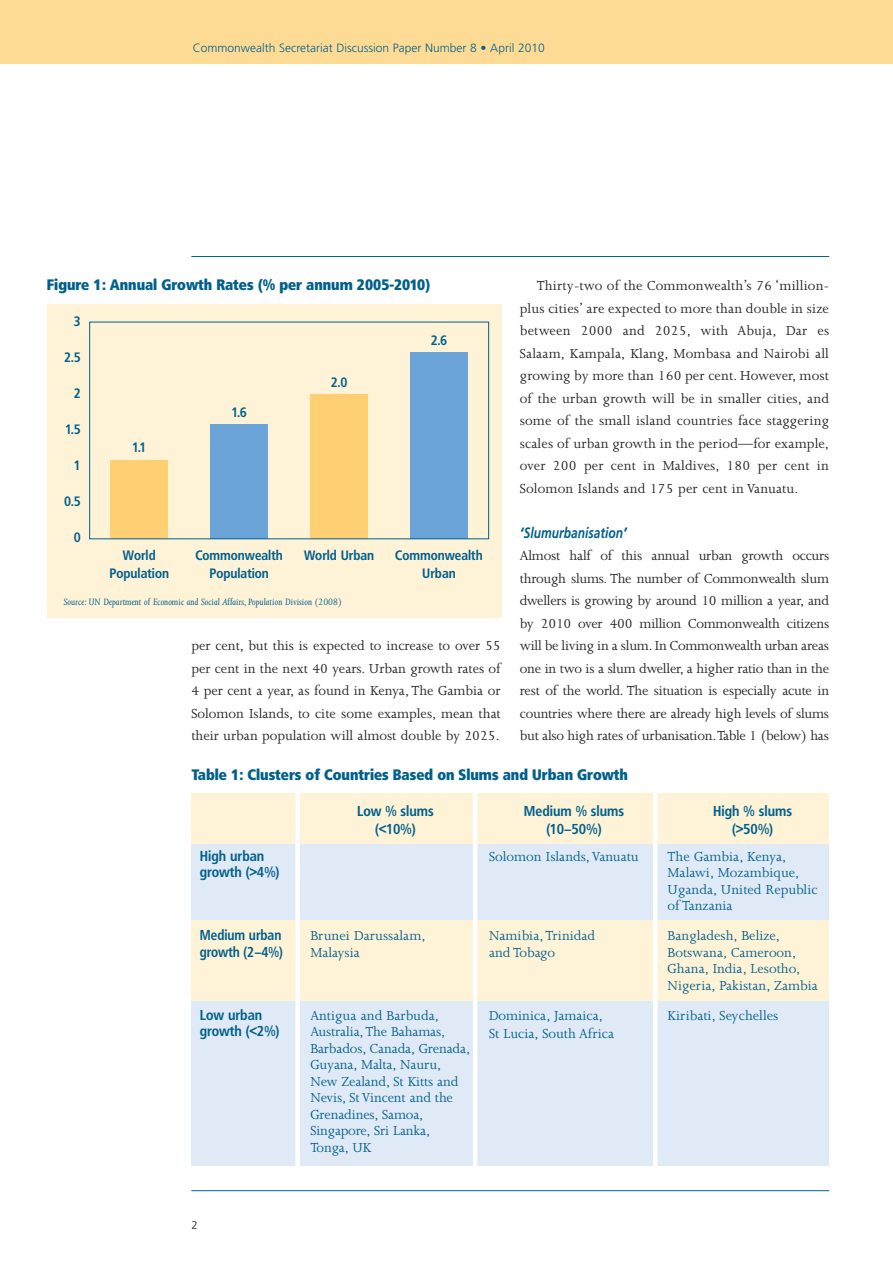
<style>
.page{position:relative;width:893px;height:1263px;background:#fff}
.page>*{position:absolute;margin:0;border:0;box-sizing:border-box;transform-origin:0 0}
.t1{font:15px/22.5px "Joanna";color:#231f20;text-align:justify}
.t2{font:15px/16.5px "Joanna";color:#01608c}
.t3{font:800 15px "Frutiger Condensed BQ";color:#01608c}
.t4{font:italic 700 15px "Frutiger";color:#01608c;scale:.8 1}
.t5{font:700 14.25px/18px "Frutiger Condensed BQ";color:#01608c;text-align:center}
.t6{font:700 14.25px/16.5px "Frutiger Condensed BQ";color:#01608c;scale:.95 1}
.t7{font:700 13.5px/18px "Frutiger Condensed BQ";color:#01608c;text-align:center}
.t8{font:300 12px "Frutiger";color:#01608c}
.t9{font:300 11.25px "Frutiger";color:#231f20}
.t10{font:italic 10.5px "Joanna";color:#01608c}
.s1{font-weight:900}
</style>
<div class="page">
<div style="left:0;top:0;width:893px;height:64px;background:#fedb94"></div>
<hr style="left:191px;top:1190px;width:638px;height:1px;background:#01608c">
<hr style="left:191px;top:256px;width:638px;height:1px;background:#01608c">
<div style="left:191px;top:794px;width:638px;height:219px;background:#fef2d7"></div>
<div style="left:47px;top:304px;width:454px;height:314px;background:#fef2d7"></div>
<div style="left:191px;top:845px;width:638px;height:75px;background:#e0eaf6"></div>
<div style="left:191px;top:1001px;width:638px;height:164px;background:#e0eaf6"></div>
<div style="left:295px;top:789px;width:5px;height:381px;background:#fff"></div>
<hr style="left:473px;top:790px;width:4px;height:381px;background:#fff">
<div style="left:653px;top:789px;width:5px;height:379px;background:#fff"></div>
<div style="left:111px;top:460px;width:57px;height:78px;background:#fed073"></div>
<div style="left:210px;top:424px;width:58px;height:114px;background:#6ba4d8"></div>
<div style="left:310px;top:394px;width:58px;height:144px;background:#fed073"></div>
<div style="left:410px;top:352px;width:58px;height:186px;background:#6ba4d8"></div>
<div style="left:89px;top:322px;width:400px;height:217px;border:1px solid #01608c"></div>
<p class="t8" style="left:193px;top:43px;width:353px">Commonwealth Secretariat Discussion Paper Number 8 • April 2010</p>
<p class="t3" style="left:47px;top:277px;width:385px">Figure 1: Annual Growth Rates (% per annum 2005-2010)</p>
<p class="t7" style="left:74px;top:313px;width:9px">3</p>
<p class="t7" style="left:64px;top:349px;width:18px">2.5</p>
<p class="t7" style="left:74px;top:385px;width:9px">2</p>
<p class="t7" style="left:65px;top:421px;width:17px">1.5</p>
<p class="t7" style="left:74px;top:457px;width:9px">1</p>
<p class="t7" style="left:64px;top:493px;width:18px">0.5</p>
<p class="t7" style="left:74px;top:529px;width:9px">0</p>
<p class="t7" style="left:109px;top:546px;width:61px">World<br>Population</p>
<p class="t7" style="left:431px;top:331px;width:18px">2.6</p>
<p class="t7" style="left:331px;top:373px;width:18px">2.0</p>
<p class="t7" style="left:231px;top:403px;width:17px">1.6</p>
<p class="t7" style="left:132px;top:439px;width:16px">1.1</p>
<p class="t7" style="left:195px;top:546px;width:89px">Commonwealth<br>Population</p>
<p class="t7" style="left:304px;top:546px;width:72px">World Urban</p>
<p class="t7" style="left:395px;top:546px;width:89px">Commonwealth<br>Urban</p>
<p class="t10" style="left:64px;top:597px;width:279px">Source: UN Department of Economic and Social Affairs, Population Division (2008)</p>
<p class="t1" style="left:191px;top:636px;width:311px">per cent, but this is expected to increase to over 55 per cent in the next 40 years. Urban growth rates of 4 per cent a year, as found in Kenya, The Gambia or Solomon Islands, to cite some examples, mean that their urban population will almost double by 2025.</p>
<p class="t1" style="left:520px;top:276px;width:311px;text-indent:17px">Thirty-two of the Commonwealth’s 76 ‘million&shy;plus cities’ are expected to more than double in size between 2000 and 2025, with Abuja, Dar es Salaam, Kampala, Klang, Mombasa and Nairobi all growing by more than 160 per cent. However, most of the urban growth will be in smaller cities, and some of the small island countries face staggering scales of urban growth in the period—for example, over 200 per cent in Maldives, 180 per cent in Solomon Islands and 175 per cent in Vanuatu.</p>
<p class="t4" style="left:520px;top:526px;width:136px"><span class="s1">‘</span>Slumurbanisation<span class="s1">’</span></p>
<p class="t1" style="left:520px;top:546px;width:311px">Almost half of this annual urban growth occurs through slums. The number of Commonwealth slum dwellers is growing by around 10 million a year, and by 2010 over 400 million Commonwealth citizens will be living in a slum. In Commonwealth urban areas one in two is a slum dweller, a higher ratio than in the rest of the world. The situation is especially acute in countries where there are already high levels of slums but also high rates of urbanisation.Table 1 (below) has</p>
<p class="t3" style="left:191px;top:767px;width:438px">Table 1: Clusters of Countries Based on Slums and Urban Growth</p>
<p class="t5" style="left:200px;top:847px;width:81px;line-height:16.5px;text-align:left">High urban growth (&gt;4%)</p>
<p class="t6" style="left:200px;top:927px;width:89px">Medium urban growth (2–4%)</p>
<p class="t5" style="left:200px;top:1006px;width:81px;line-height:16.5px;text-align:left">Low urban growth (&lt;2%)</p>
<p class="t9" style="left:191px;top:1220px;width:8px">2</p>
<p class="t5" style="left:357px;top:802px;width:78px">Low % slums (&lt;10%)</p>
<p class="t5" style="left:524px;top:802px;width:102px">Medium % slums (10–50%)</p>
<p class="t2" style="left:489px;top:849px;width:151px">Solomon Islands,Vanuatu</p>
<p class="t2" style="left:310px;top:929px;width:117px">Brunei Darussalam,<br>Malaysia</p>
<p class="t2" style="left:310px;top:1008px;width:161px">Antigua and Barbuda,<br>Australia,The Bahamas,<br>Barbados, Canada, Grenada,<br>Guyana, Malta, Nauru,<br>New Zealand, St Kitts and<br>Nevis, St Vincent and the<br>Grenadines, Samoa,<br>Singapore, Sri Lanka,<br>Tonga, UK</p>
<p class="t2" style="left:489px;top:929px;width:108px">Namibia,Trinidad and Tobago</p>
<p class="t2" style="left:489px;top:1008px;width:127px;line-height:18px">Dominica, Jamaica,<br>St Lucia, South Africa</p>
<p class="t5" style="left:713px;top:802px;width:80px">High % slums (&gt;50%)</p>
<p class="t2" style="left:668px;top:849px;width:151px">The Gambia, Kenya,<br>Malawi, Mozambique,<br>Uganda, United Republic of Tanzania</p>
<p class="t2" style="left:668px;top:929px;width:152px">Bangladesh, Belize,<br>Botswana, Cameroon,<br>Ghana, India, Lesotho,<br>Nigeria, Pakistan, Zambia</p>
<p class="t2" style="left:668px;top:1008px;width:112px">Kiribati, Seychelles</p>
</div>
